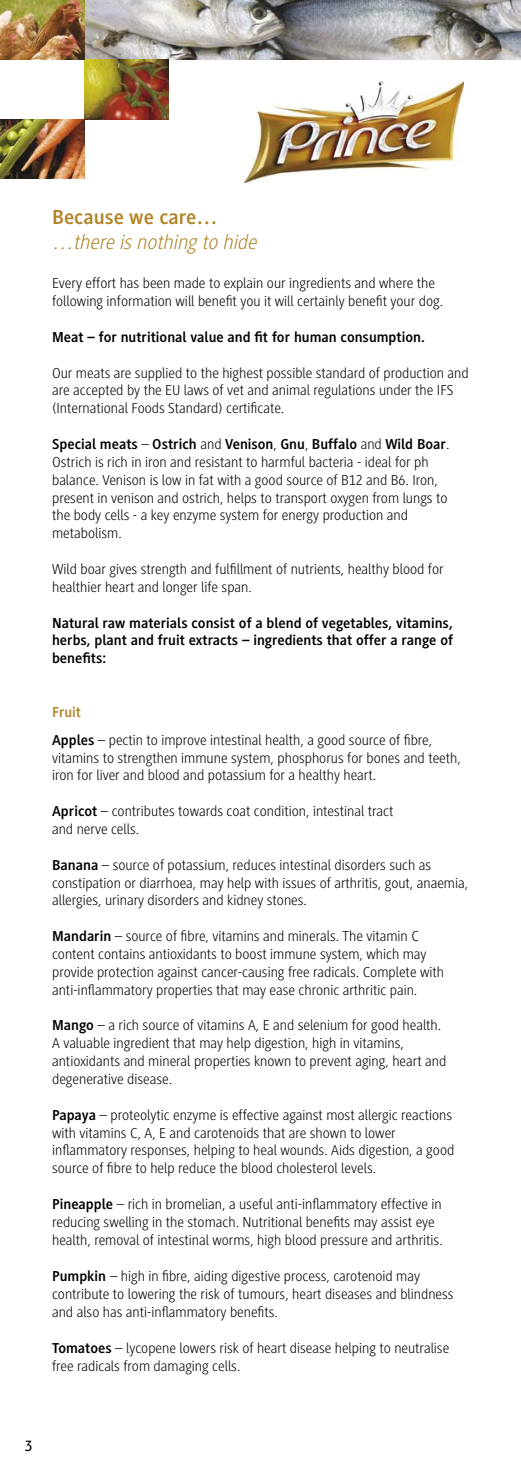
<style>
.page{position:relative;width:521px;height:1474px;background:#fff}
.page>*{position:absolute;margin:0;border:0;box-sizing:border-box;transform-origin:0 0}
.t1{font:italic 300 21px "Generis Sans Com";color:#b08528}
.t2{font:700 21px "Generis Sans Com";color:#b08528}
.t3{font:500 15.75px "Generis Sans Com";color:#000}
.t4{font:300 14.88px/17.8px "Generis Sans Com";color:#000}
.t5{font:700 14.88px/17.8px "Generis Sans Com";color:#000;text-align:justify}
.s1{font-weight:700}
.s2{font-weight:700;color:#b08528}
</style>
<div class="page">
<img style="left:0;top:0;width:521px;height:60px">
<img style="left:84px;top:60px;width:85px;height:59px">
<img style="left:0;top:119px;width:84px;height:60px">
<img style="left:244px;top:82px;width:219px;height:101px">
<h1 class="t2" style="left:52px;top:209px;width:167px">Because we care…</h1>
<h1 class="t1" style="left:52px;top:234px;width:210px">…there is nothing to hide</h1>
<p class="t4" style="left:52px;top:276px;width:392px">Every effort has been made to explain our ingredients and where the following information will benefit you it will certainly benefit your dog.</p>
<p class="t5" style="left:52px;top:329px;width:374px">Meat – for nutritional value and fit for human consumption.</p>
<p class="t4" style="left:52px;top:365px;width:418px">Our meats are supplied to the highest possible standard of production and are accepted by the EU laws of vet and animal regulations under the IFS (International Foods Standard) certificate.</p>
<p class="t4" style="left:52px;top:436px;width:399px"><span class="s1">Special meats</span> – <span class="s1">Ostrich</span> and <span class="s1">Venison</span>, <span class="s1">Gnu</span>, <span class="s1">Buffalo</span> and <span class="s1">Wild Boar</span>.<br>Ostrich is rich in iron and resistant to harmful bacteria - ideal for ph balance. Venison is low in fat with a good source of B12 and B6. Iron, present in venison and ostrich, helps to transport oxygen from lungs to the body cells - a key enzyme system for energy production and metabolism.</p>
<p class="t4" style="left:52px;top:561px;width:393px">Wild boar gives strength and fulfillment of nutrients, healthy blood for healthier heart and longer life span.</p>
<p class="t5" style="left:52px;top:615px;width:402px">Natural raw materials consist of a blend of vegetables, vitamins, herbs, plant and fruit extracts – ingredients that offer a range of benefits:</p>
<p class="t4" style="left:52px;top:699px;width:382px;line-height:27.8px"><span class="s2">Fruit<br></span><span class="s1">Apples</span> – pectin to improve intestinal health, a good source of fibre,</p>
<p class="t4" style="left:52px;top:750px;width:410px">vitamins to strengthen immune system, phosphorus for bones and teeth, iron for liver and blood and potassium for a healthy heart.</p>
<p class="t4" style="left:52px;top:803px;width:343px"><span class="s1">Apricot</span> – contributes towards coat condition, intestinal tract and nerve cells.</p>
<p class="t4" style="left:52px;top:857px;width:418px"><span class="s1">Banana</span> – source of potassium, reduces intestinal disorders such as constipation or diarrhoea, may help with issues of arthritis, gout, anaemia, allergies, urinary disorders and kidney stones.</p>
<p class="t4" style="left:52px;top:928px;width:393px"><span class="s1">Mandarin</span> – source of fibre, vitamins and minerals. The vitamin C content contains antioxidants to boost immune system, which may provide protection against cancer-causing free radicals. Complete with anti-inflammatory properties that may ease chronic arthritic pain.</p>
<p class="t4" style="left:52px;top:1017px;width:396px"><span class="s1">Mango</span> – a rich source of vitamins A, E and selenium for good health.<br>A valuable ingredient that may help digestion, high in vitamins, antioxidants and mineral properties known to prevent aging, heart and degenerative disease.</p>
<p class="t4" style="left:52px;top:1107px;width:404px"><span class="s1">Papaya</span> – proteolytic enzyme is effective against most allergic reactions with vitamins C, A, E and carotenoids that are shown to lower inflammatory responses, helping to heal wounds. Aids digestion, a good source of fibre to help reduce the blood cholesterol levels.</p>
<p class="t4" style="left:52px;top:1196px;width:392px"><span class="s1">Pineapple</span> – rich in bromelian, a useful anti-inflammatory effective in reducing swelling in the stomach. Nutritional benefits may assist eye health, removal of intestinal worms, high blood pressure and arthritis.</p>
<p class="t4" style="left:52px;top:1268px;width:403px"><span class="s1">Pumpkin</span> – high in fibre, aiding digestive process, carotenoid may contribute to lowering the risk of tumours, heart diseases and blindness and also has anti-inflammatory benefits.</p>
<p class="t4" style="left:52px;top:1340px;width:399px"><span class="s1">Tomatoes</span> – lycopene lowers risk of heart disease helping to neutralise free radicals from damaging cells.</p>
<p class="t3" style="left:25px;top:1439px;width:9px">3</p>
</div>
